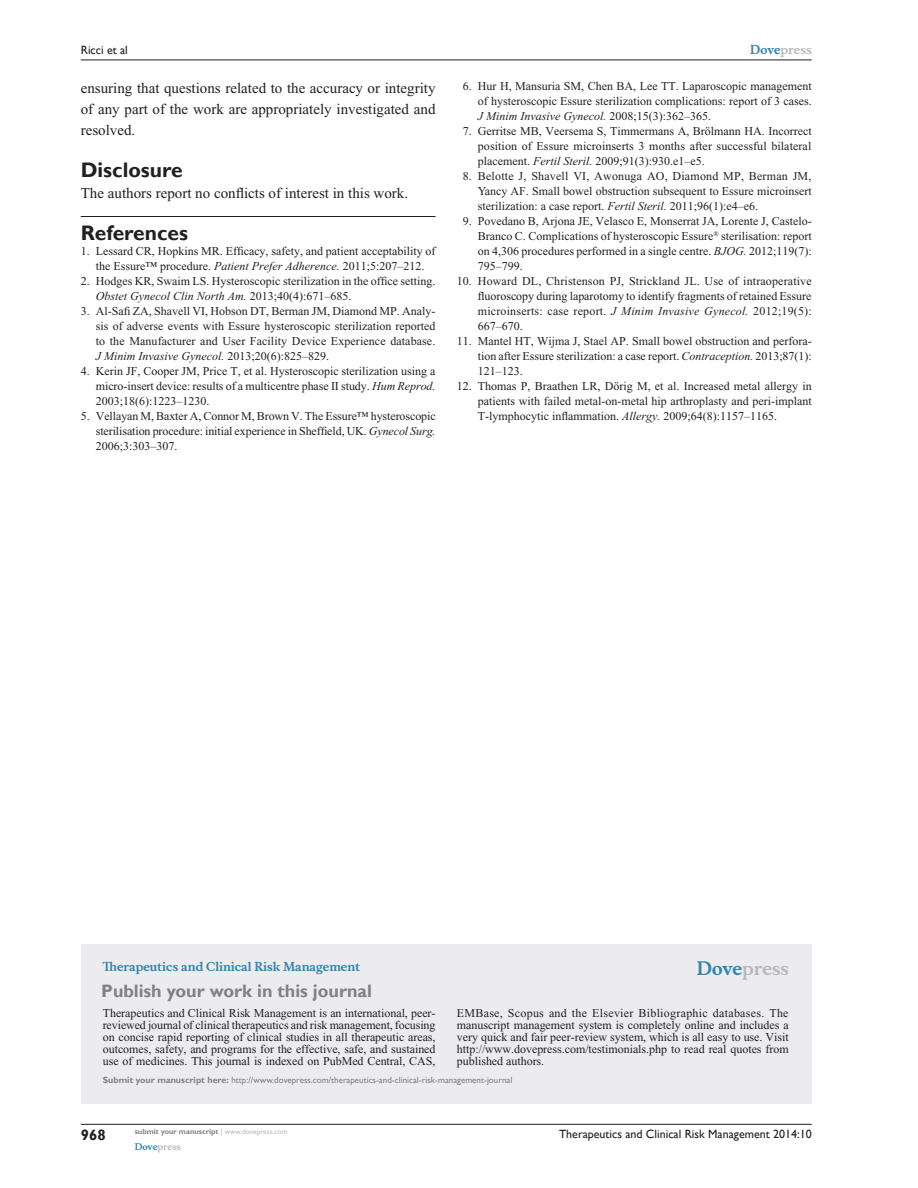
<style>
.page{position:relative;width:918px;height:1188px;background:#fff}
.page>*{position:absolute;margin:0;border:0;box-sizing:border-box;transform-origin:0 0}
.RefH{font:700 21px "Gill Sans";color:#231f20}
.PromBx-H1{font:700 18px "Gill Sans";color:#808285}
.PromBx-Brand{font:700 18px "Musee";color:#b8b9bc}
.TxF{font:15px/21px "Times New Roman";color:#231f20;text-align:justify}
.t1{font:700 15px "Gill Sans";color:#231f20}
.RefNL2{font:12px/15px "Times New Roman";color:#231f20;text-align:justify}
.RefNL1{font:12px/15px "Times New Roman";color:#231f20;text-align:justify}
.PromBx-Tx{font:12px/12px "Times New Roman";letter-spacing:-.005em;color:#231f20;text-align:justify}
.t2{font:12px "Gill Sans";color:#231f20}
.PromBx-JrnlName{font:700 12px "Musee";color:#3485ae}
.t3{font:700 12px "Musee";color:#b8b9bc}
.PromBx-SubmitMssWebA{font:9px "Gill Sans";color:#808285}
.t4{font:700 9px "Musee";color:#b8b9bc}
.t5{font:700 7.5px "Gill Sans";color:#808285}
.s1{font-style:italic}
.s2{color:#3485ae}
.s3{font-weight:700}
.s4{font-weight:400;color:#b8b9bc}
</style>
<div class="page">
<div style="left:81px;top:944px;width:731px;height:159px;background:#ececee"></div>
<hr style="left:81px;top:1124px;width:731px;height:1px;background:#231f20">
<hr style="left:81px;top:60px;width:731px;height:1px;background:#231f20">
<hr style="left:81px;top:216px;width:355px;height:1px;background:#231f20">
<p class="t2" style="left:81px;top:43px;width:49px">Ricci et al</p>
<p class="TxF" style="left:81px;top:77px;width:356px">ensuring that questions related to the accuracy or integrity of any part of the work are appropriately investigated and resolved.</p>
<h1 class="RefH" style="left:81px;top:157px;width:103px">Disclosure</h1>
<p class="TxF" style="left:81px;top:182px;width:329px">The authors report no conflicts of interest in this work.</p>
<p class="RefH" style="left:81px;top:220px;width:109px">References</p>
<p class="RefNL1" style="left:81px;top:243px;width:356px;text-align:center">1. Lessard CR, Hopkins MR. Efficacy, safety, and patient acceptability of the Essure™ procedure. <span class="s1">Patient Prefer Adherence.</span> 2011;5:207–212.</p>
<p class="RefNL1" style="left:96px;top:273px;width:341px;text-indent:-15px">2. Hodges KR, Swaim LS. Hysteroscopic sterilization in the office setting.<br><span class="s1">Obstet Gynecol Clin North Am.</span> 2013;40(4):671–685.</p>
<p class="RefNL1" style="left:96px;top:303px;width:341px;text-indent:-15px">3. Al-Safi ZA, Shavell VI, Hobson DT, Berman JM, Diamond MP. Analy&shy;sis of adverse events with Essure hysteroscopic sterilization reported to the Manufacturer and User Facility Device Experience database.<br><span class="s1">J Minim Invasive Gynecol.</span> 2013;20(6):825–829.</p>
<p class="RefNL1" style="left:96px;top:363px;width:341px;text-indent:-15px">4. Kerin JF, Cooper JM, Price T, et al. Hysteroscopic sterilization using a micro-insert device: results of a multicentre phase II study. <span class="s1">Hum Reprod.<br></span>2003;18(6):1223–1230.</p>
<p class="RefNL1" style="left:96px;top:408px;width:342px;text-indent:-15px">5. Vellayan M, Baxter A, Connor M, Brown V. The Essure™ hysteroscopic sterilisation procedure: initial experience in Sheffield, UK. <span class="s1">Gynecol Surg.<br></span>2006;3:303–307.</p>
<p class="t3" style="left:750px;top:43px;width:63px"><span class="s2">Dove</span>press</p>
<p class="RefNL2" style="left:478px;top:79px;width:335px;text-indent:-15px">6. Hur H, Mansuria SM, Chen BA, Lee TT. Laparoscopic management of hysteroscopic Essure sterilization complications: report of 3 cases.<br><span class="s1">J Minim Invasive Gynecol.</span> 2008;15(3):362–365.</p>
<p class="RefNL2" style="left:478px;top:124px;width:335px;text-indent:-15px">7. Gerritse MB, Veersema S, Timmermans A, Brölmann HA. Incorrect position of Essure microinserts 3 months after successful bilateral placement. <span class="s1">Fertil Steril.</span> 2009;91(3):930.e1–e5.</p>
<p class="RefNL2" style="left:478px;top:169px;width:335px;text-indent:-15px">8. Belotte J, Shavell VI, Awonuga AO, Diamond MP, Berman JM, Yancy AF. Small bowel obstruction subsequent to Essure microinsert sterilization: a case report. <span class="s1">Fertil Steril.</span> 2011;96(1):e4–e6.</p>
<p class="RefNL2" style="left:478px;top:214px;width:335px;text-indent:-15px">9. Povedano B, Arjona JE, Velasco E, Monserrat JA, Lorente J, Castelo-Branco C. Complications of hysteroscopic Essure<sup>®</sup> sterilisation: report on 4,306 procedures performed in a single centre. <span class="s1">BJOG.</span> 2012;119(7):<br>795–799.</p>
<p class="RefNL2" style="left:478px;top:274px;width:335px;text-indent:-21px">10. Howard DL, Christenson PJ, Strickland JL. Use of intraoperative fluoroscopy during laparotomy to identify fragments of retained Essure microinserts: case report. <span class="s1">J Minim Invasive Gynecol.</span> 2012;19(5):<br>667–670.</p>
<p class="RefNL2" style="left:478px;top:334px;width:335px;text-indent:-21px">11. Mantel HT, Wijma J, Stael AP. Small bowel obstruction and perfora&shy;tion after Essure sterilization: a case report. <span class="s1">Contraception.</span> 2013;87(1):<br>121–123.</p>
<p class="RefNL2" style="left:478px;top:379px;width:335px;text-indent:-21px">12. Thomas P, Braathen LR, Dörig M, et al. Increased metal allergy in patients with failed metal-on-metal hip arthroplasty and peri-implant T-lymphocytic inflammation. <span class="s1">Allergy.</span> 2009;64(8):1157–1165.</p>
<p class="PromBx-JrnlName" style="left:103px;top:959px;width:259px">Therapeutics and Clinical Risk Management</p>
<p class="PromBx-H1" style="left:101px;top:980px;width:272px">Publish your work in this journal</p>
<p class="PromBx-Brand" style="left:697px;top:958px;width:94px"><span class="s2">Dove</span>press</p>
<p class="PromBx-Tx" style="left:103px;top:1007px;width:334px">Therapeutics and Clinical Risk Management is an international, peer&shy;reviewed journal of clinical therapeutics and risk management, focusing on concise rapid reporting of clinical studies in all therapeutic areas, outcomes, safety, and programs for the effective, safe, and sustained use of medicines. This journal is indexed on PubMed Central, CAS,</p>
<p class="PromBx-Tx" style="left:457px;top:1007px;width:333px">EMBase, Scopus and the Elsevier Bibliographic databases. The manuscript management system is completely online and includes a very quick and fair peer-review system, which is all easy to use. Visit http://www.dovepress.com/testimonials.php to read real quotes from published authors.</p>
<p class="PromBx-SubmitMssWebA" style="left:103px;top:1075px;width:411px"><span class="s3">Submit your manuscript here:</span> http://www.dovepress.com/therapeutics-and-clinical-risk-management-journal</p>
<p class="t1" style="left:81px;top:1126px;width:26px">968</p>
<p class="t5" style="left:135px;top:1127px;width:154px">submit your manuscript <span class="s4">| www.dovepress.com</span></p>
<p class="t4" style="left:135px;top:1141px;width:48px"><span class="s2">Dove</span>press</p>
<p class="t2" style="left:559px;top:1127px;width:254px">Therapeutics and Clinical Risk Management 2014:10</p>
</div>
